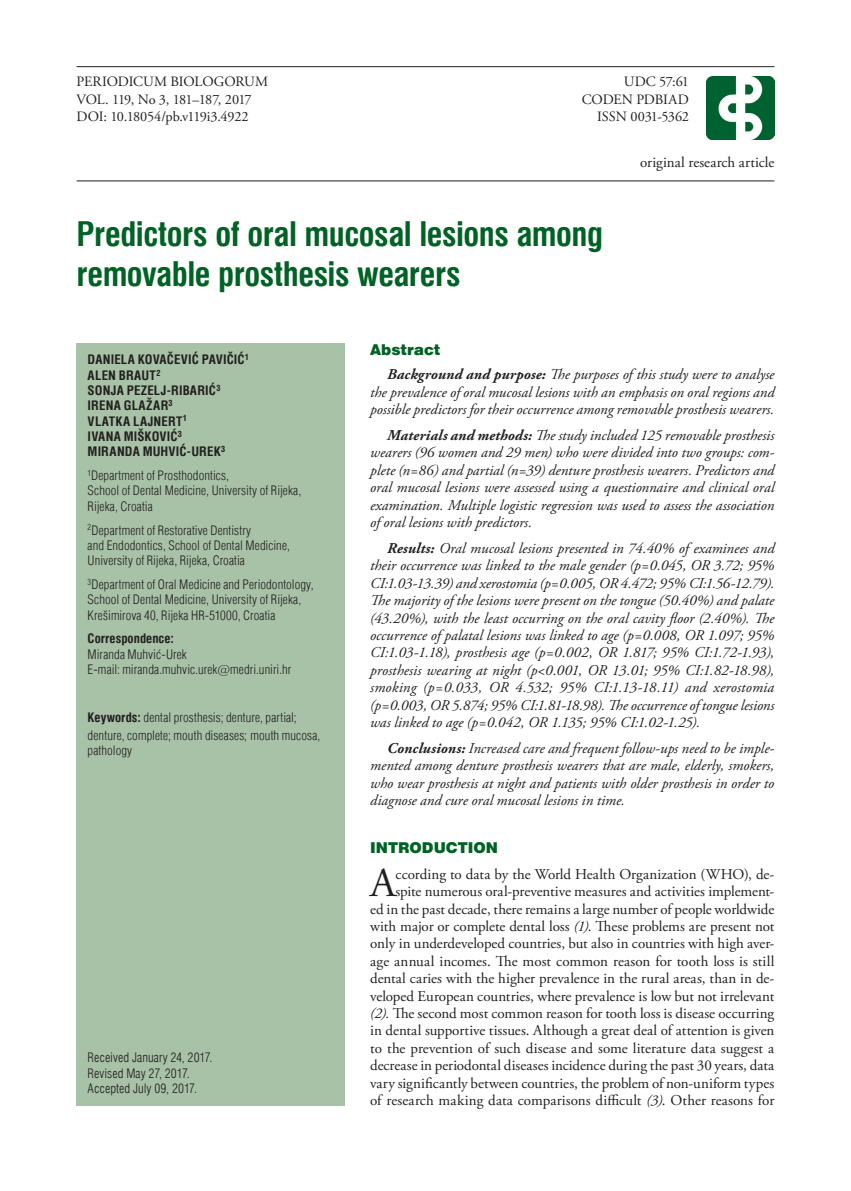
<style>
.page{position:relative;width:851px;height:1191px;background:#fff}
.page>*{position:absolute;margin:0;border:0;box-sizing:border-box;transform-origin:0 0}
.body_prvi{font:41.25px "Adobe Garamond Pro";color:#231f20}
.naslov_glavni{font:700 condensed 33px/39.6px "Swiss 721 BT";letter-spacing:-.015em;color:#006224}
.Body_Text{font:italic 15px/17.4px "Adobe Garamond Pro";color:#231f20;text-align:justify}
.body_prvi-2{font:15px/17.4px "Adobe Garamond Pro";color:#231f20;text-align:right}
.Body_Text-2{font:15px "Adobe Garamond Pro";letter-spacing:.005em;color:#231f20}
.poglavlje_1{font:900 15px "Swiss 721 BT";color:#006224}
.poglavlje_2{font:900 15px "Swiss 721 BT";color:#006224}
.glava_prva_strana{font:14.25px "Adobe Garamond Pro";letter-spacing:-.02em;color:#231f20}
.glava_prva_strana-2{font:14.25px "Adobe Garamond Pro";letter-spacing:-.05em;color:#231f20}
.autorova_adresa{font:12.75px/15.3px "Helvetica Condensed Light HR Normal";letter-spacing:.01em;color:#231f20}
.autori{font:700 condensed 12.75px/15.3px "Helvetica";letter-spacing:.01em;color:#231f20}
.received_dno{font:300 condensed 12.75px/15.3px "Swiss 721 BT";letter-spacing:.005em;color:#231f20}
.s1{font-family:"Swiss 721 BT";font-weight:700;font-stretch:condensed}
.s2{font-family:"Swiss 721 BT";font-weight:300}
.s3{font-weight:700}
.s4{font-style:italic}
</style>
<div class="page">
<img style="left:706px;top:76px;width:68px;height:64px">
<hr style="left:77px;top:66px;width:697px;height:1px;background:#231f20">
<hr style="left:77px;top:180px;width:697px;height:1px;background:#231f20">
<div style="left:77px;top:344px;width:267px;height:762px;background:#a7c2a6"></div>
<p class="glava_prva_strana" style="left:77px;top:73px;width:193px">PERIODICUM BIOLOGORUM</p>
<p class="glava_prva_strana" style="left:623px;top:73px;width:67px">UDC 57:61</p>
<p class="glava_prva_strana-2" style="left:77px;top:90px;width:177px">VOL. 119, No 3, 181–187, 2017</p>
<p class="glava_prva_strana" style="left:581px;top:90px;width:109px">CODEN PDBIAD</p>
<p class="glava_prva_strana" style="left:77px;top:108px;width:173px">DOI: 10.18054/pb.v119i3.4922</p>
<p class="glava_prva_strana" style="left:597px;top:108px;width:93px">ISSN 0031-5362</p>
<p class="naslov_glavni" style="left:77px;top:214px;width:528px">Predictors of oral mucosal lesions among removable prosthesis wearers</p>
<p class="Body_Text-2" style="left:640px;top:153px;width:135px">original research article</p>
<p class="autori" style="left:88px;top:352px;width:163px">DANIELA KOVAČEVIĆ PAVIČIĆ<sup>1<br></sup>ALEN BRAUT<sup>2<br></sup>SONJA PEZELJ-RIBARIĆ<sup>3<br></sup>IRENA GLAŽAR<sup>3<br></sup>VLATKA LAJNERT<sup>1<br></sup>IVANA MIŠKOVIĆ<sup>3<br></sup>MIRANDA MUHVIĆ-UREK<sup>3</sup></p>
<p class="autorova_adresa" style="left:88px;top:467px;width:215px"><sup>1</sup>Department of Prosthodontics,<br>School of Dental Medicine, University of Rijeka,<br>Rijeka, Croatia</p>
<p class="autorova_adresa" style="left:88px;top:522px;width:204px"><sup>2</sup>Department of Restorative Dentistry<br>and Endodontics, School of Dental Medicine,<br>University of Rijeka, Rijeka, Croatia</p>
<p class="autorova_adresa" style="left:88px;top:576px;width:227px"><sup>3</sup>Department of Oral Medicine and Periodontology,<br>School of Dental Medicine, University of Rijeka,<br>Kre{imirova 40, Rijeka HR-51000, Croatia</p>
<p class="autorova_adresa" style="left:88px;top:631px;width:205px"><span class="s1">Correspondence:<br></span>Miranda Muhvi}-Urek<br>E-mail: miranda.muhvic.urek<span class="s2">@</span>medri.uniri.hr</p>
<p class="autorova_adresa" style="left:88px;top:708px;width:234px;line-height:18px"><span class="s1">Keywords:</span> dental prosthesis; denture, partial; denture, complete; mouth diseases; mouth mucosa,</p>
<p class="autorova_adresa" style="left:88px;top:742px;width:46px">pathology</p>
<p class="received_dno" style="left:88px;top:1050px;width:126px">Received January 24, 2017.<br>Revised May 27, 2017.<br>Accepted July 09, 2017.</p>
<p class="poglavlje_2" style="left:370px;top:340px;width:72px">Abstract</p>
<p class="Body_Text" style="left:370px;top:366px;width:406px;text-indent:17px"><span class="s3">Background and purpose:</span> The purposes of this study were to analyse the prevalence of oral mucosal lesions with an emphasis on oral regions and possible predictors for their occurrence among removable prosthesis wearers.</p>
<p class="Body_Text" style="left:370px;top:427px;width:405px;text-indent:17px"><span class="s3">Materials and methods:</span> The study included 125 removable prosthesis wearers (96 women and 29 men) who were divided into two groups: com&shy;plete (n=86) and partial (n=39) denture prosthesis wearers. Predictors and oral mucosal lesions were assessed using a questionnaire and clinical oral examination. Multiple logistic regression was used to assess the association of oral lesions with predictors.</p>
<p class="Body_Text" style="left:370px;top:540px;width:405px;text-indent:17px"><span class="s3">Results:</span> Oral mucosal lesions presented in 74.40% of examinees and their occurrence was linked to the male gender (p=0.045, OR 3.72; 95% CI:1.03-13.39) and xerostomia (p=0.005, OR 4.472; 95% CI:1.56-12.79).<br>The majority of the lesions were present on the tongue (50.40%) and palate (43.20%), with the least occurring on the oral cavity floor (2.40%). The occurrence of palatal lesions was linked to age (p=0.008, OR 1.097; 95% CI:1.03-1.18), prosthesis age (p=0.002, OR 1.817; 95% CI:1.72-1.93), prosthesis wearing at night (p&lt;0.001, OR 13.01; 95% CI:1.82-18.98), smoking (p=0.033, OR 4.532; 95% CI:1.13-18.11) and xerostomia (p=0.003, OR 5.874; 95% CI:1.81-18.98). The occurrence of tongue lesions was linked to age (p=0.042, OR 1.135; 95% CI:1.02-1.25).</p>
<p class="Body_Text" style="left:370px;top:740px;width:405px;text-indent:17px"><span class="s3">Conclusions:</span> Increased care and frequent follow-ups need to be imple&shy;mented among denture prosthesis wearers that are male, elderly, smokers, who wear prosthesis at night and patients with older prosthesis in order to diagnose and cure oral mucosal lesions in time.</p>
<p class="poglavlje_1" style="left:370px;top:838px;width:129px">INTRODUCTION</p>
<p class="body_prvi" style="left:370px;top:858px;width:27px">A</p>
<p class="body_prvi-2" style="left:370px;top:866px;width:406px">ccording to data by the World Health Organization (WHO), de&shy;spite numerous oral-preventive measures and activities implement-<br>ed in the past decade, there remains a large number of people worldwide with major or complete dental loss <span class="s4">(1)</span>. These problems are present not only in underdeveloped countries, but also in countries with high aver&shy;age annual incomes. The most common reason for tooth loss is still dental caries with the higher prevalence in the rural areas, than in de&shy;veloped European countries, where prevalence is low but not irrelevant <span class="s4">(2).</span> The second most common reason for tooth loss is disease occurring in dental supportive tissues. Although a great deal of attention is given to the prevention of such disease and some literature data suggest a decrease in periodontal diseases incidence during the past 30 years, data vary significantly between countries, the problem of non-uniform types of research making data comparisons difficult <span class="s4">(3)</span>. Other reasons for</p>
</div>
